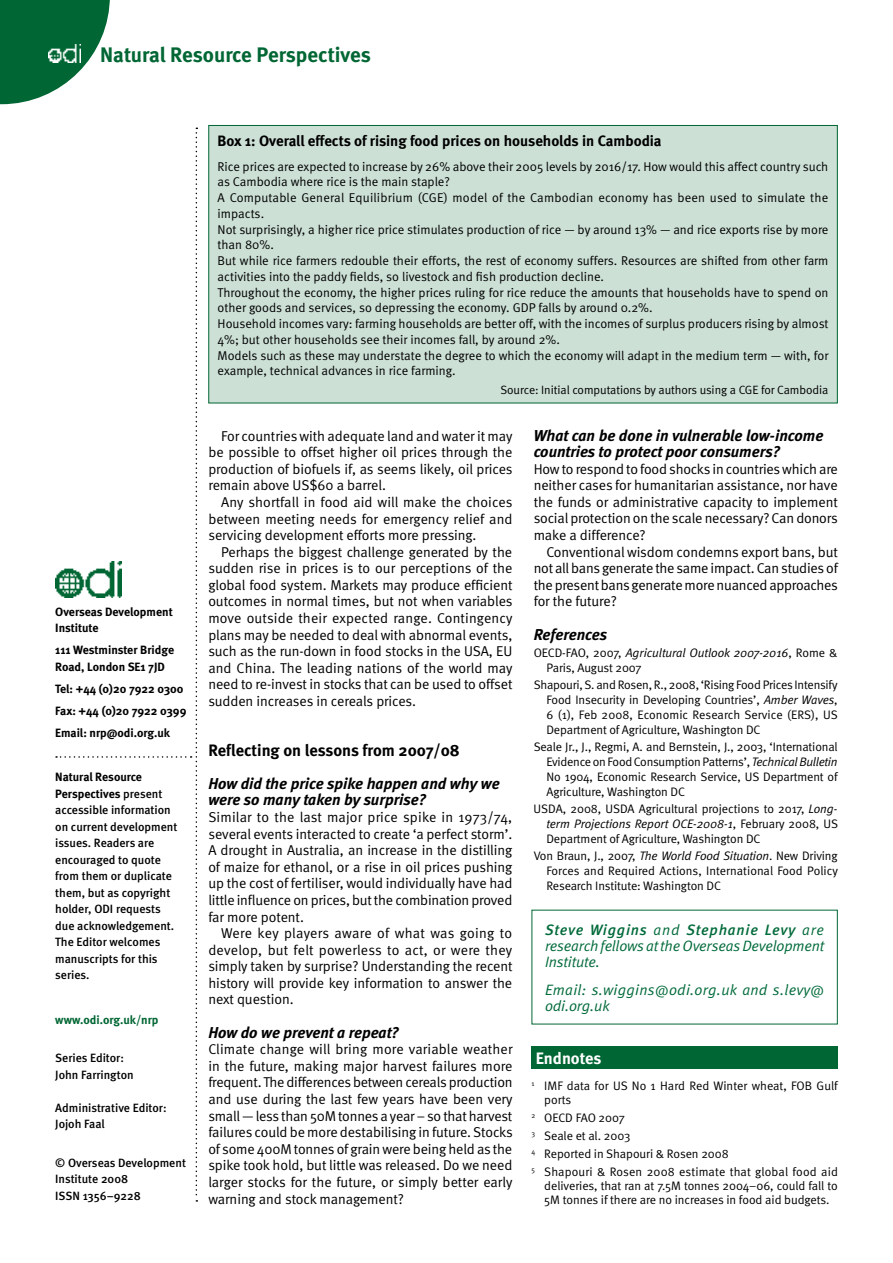
<style>
.page{position:relative;width:893px;height:1263px;background:#fff}
.page>*{position:absolute;margin:0;border:0;box-sizing:border-box;transform-origin:0 0}
.t1{font:700 21px "Meta";letter-spacing:-.005em;color:#063}
.t2{font:700 16.5px "Meta";color:#000}
.t3{font:700 16.5px "Meta";color:#fff}
.t4{font:italic 700 15.75px/16.6px "Meta";color:#000}
.t5{font:700 15px "Meta";color:#000}
.t6{font:italic 15px/15.8px "Meta Normal";letter-spacing:-.005em;color:#006a3a}
.t7{font:italic 15px/15.8px "Meta Normal";letter-spacing:.02em;color:#006a3a}
.t8{font:italic 500 15px "Meta";letter-spacing:.05em;color:#006a3a}
.t9{font:14.25px/16.6px "Meta Normal";letter-spacing:-.01em;color:#000;text-align:justify}
.t10{font:12.75px/15.8px "Meta Normal";color:#000}
.t11{font:12.3px/15px "Meta Normal";letter-spacing:-.005em;color:#000}
.t12{font:500 12px/16.5px "Meta";color:#000}
.t13{font:700 12px/16.5px "Meta";color:#000}
.t14{font:12px "Meta Normal";letter-spacing:-.005em;color:#000}
.t15{font:700 12px "Meta";color:#063}
.s1{font-weight:700}
.s2{font-style:italic}
.s3{font-family:"Meta Normal";font-weight:400}
</style>
<div class="page">
<svg style="left:0;top:0;width:110px;height:104px"></svg>
<div style="left:48px;top:43px;width:33px;height:19px;background:#063"></div>
<img style="left:48px;top:45px;width:33px;height:17px">
<svg style="left:56px;top:128px;width:141px;height:1074px"></svg>
<div style="left:531px;top:1046px;width:307px;height:23px;background:#063"></div>
<div style="left:209px;top:125px;width:628px;height:278px;background:#cce0d6"></div>
<div style="left:208px;top:125px;width:630px;height:278px;border:1px solid #063"></div>
<h1 class="t1" style="left:100px;top:41px;width:272px">Natural Resource Perspectives</h1>
<p class="t13" style="left:55px;top:603px;width:119px">Overseas Development<br>Institute</p>
<p class="t13" style="left:55px;top:642px;width:120px">111 Westminster Bridge<br>Road, London SE1 7JD</p>
<p class="t13" style="left:55px;top:677px;width:133px;line-height:22px">Tel: +44 (0)20 7922 0300<br>Fax: +44 (0)20 7922 0399<br>Email: nrp@odi.org.uk</p>
<p class="t12" style="left:55px;top:769px;width:124px"><span class="s1">Natural Resource<br>Perspectives</span> present accessible information on current development issues. Readers are encouraged to quote from them or duplicate them, but as copyright holder, ODI requests due acknowledgement.<br>The Editor welcomes manuscripts for this series.</p>
<p class="t15" style="left:55px;top:1012px;width:105px">www.odi.org.uk/nrp</p>
<p class="t12" style="left:55px;top:1049px;width:80px">Series Editor:<br>John Farrington</p>
<p class="t12" style="left:55px;top:1099px;width:113px">Administrative Editor:<br>Jojoh Faal</p>
<p class="t12" style="left:55px;top:1154px;width:132px">© Overseas Development<br>Institute 2008<br>ISSN 1356–9228</p>
<p class="t5" style="left:218px;top:132px;width:446px">Box 1: Overall effects of rising food prices on households in Cambodia</p>
<p class="t10" style="left:218px;top:158px;width:612px">Rice prices are expected to increase by 26% above their 2005 levels by 2016/17. How would this affect country such as Cambodia where rice is the main staple?<br>A Computable General Equilibrium (CGE) model of the Cambodian economy has been used to simulate the impacts.<br>Not surprisingly, a higher rice price stimulates production of rice — by around 13% — and rice exports rise by more than 80%.<br>But while rice farmers redouble their efforts, the rest of economy suffers. Resources are shifted from other farm activities into the paddy fields, so livestock and fish production decline.<br>Throughout the economy, the higher prices ruling for rice reduce the amounts that households have to spend on other goods and services, so depressing the economy. GDP falls by around 0.2%.<br>Household incomes vary: farming households are better off, with the incomes of surplus producers rising by almost 4%; but other households see their incomes fall, by around 2%.<br>Models such as these may understate the degree to which the economy will adapt in the medium term — with, for example, technical advances in rice farming.</p>
<p class="t14" style="left:500px;top:383px;width:329px">Source: Initial computations by authors using a CGE for Cambodia</p>
<p class="t9" style="left:208px;top:427px;width:306px;text-indent:13px">For countries with adequate land and water it may be possible to offset higher oil prices through the production of biofuels if, as seems likely, oil prices remain above US$60 a barrel.</p>
<p class="t9" style="left:208px;top:493px;width:306px;text-indent:13px">Any shortfall in food aid will make the choices between meeting needs for emergency relief and servicing development efforts more pressing.</p>
<p class="t9" style="left:208px;top:543px;width:306px;text-indent:13px">Perhaps the biggest challenge generated by the sudden rise in prices is to our perceptions of the global food system. Markets may produce efficient outcomes in normal times, but not when variables move outside their expected range. Contingency plans may be needed to deal with abnormal events, such as the run-down in food stocks in the USA, EU and China. The leading nations of the world may need to re-invest in stocks that can be used to offset sudden increases in cereals prices.</p>
<p class="t2" style="left:208px;top:739px;width:253px">Reflecting on lessons from 2007/08</p>
<p class="t4" style="left:208px;top:775px;width:293px">How did the price spike happen and why we were so many taken by surprise?</p>
<p class="t9" style="left:208px;top:808px;width:306px">Similar to the last major price spike in 1973/74, several events interacted to create ‘a perfect storm’.<br>A drought in Australia, an increase in the distilling of maize for ethanol, or a rise in oil prices pushing up the cost of fertiliser, would individually have had little influence on prices, but the combination proved far more potent.</p>
<p class="t9" style="left:208px;top:925px;width:306px;text-indent:13px">Were key players aware of what was going to develop, but felt powerless to act, or were they simply taken by surprise? Understanding the recent history will provide key information to answer the next question.</p>
<p class="t4" style="left:208px;top:1023px;width:192px">How do we prevent a repeat?</p>
<p class="t9" style="left:208px;top:1041px;width:306px">Climate change will bring more variable weather in the future, making major harvest failures more frequent. The differences between cereals production and use during the last few years have been very small — less than 50M tonnes a year – so that harvest failures could be more destabilising in future. Stocks of some 400M tonnes of grain were being held as the spike took hold, but little was released. Do we need larger stocks for the future, or simply better early warning and stock management?</p>
<p class="t4" style="left:534px;top:426px;width:291px">What can be done in vulnerable low-income countries to protect poor consumers?</p>
<p class="t9" style="left:534px;top:460px;width:306px">How to respond to food shocks in countries which are neither cases for humanitarian assistance, nor have the funds or administrative capacity to implement social protection on the scale necessary? Can donors make a difference?</p>
<p class="t9" style="left:534px;top:543px;width:306px;text-indent:13px">Conventional wisdom condemns export bans, but not all bans generate the same impact. Can studies of the present bans generate more nuanced approaches for the future?</p>
<p class="t4" style="left:534px;top:625px;width:75px">References</p>
<p class="t11" style="left:546px;top:645px;width:293px;text-indent:-13px">OECD-FAO, 2007, <span class="s2">Agricultural Outlook 2007-2016</span>, Rome &amp;<br>Paris, August 2007</p>
<p class="t11" style="left:546px;top:677px;width:293px;text-align:justify;text-indent:-13px">Shapouri, S. and Rosen, R., 2008, ‘Rising Food Prices Intensify Food Insecurity in Developing Countries’, <span class="s2">Amber Waves</span>, 6 (1), Feb 2008, Economic Research Service (ERS), US Department of Agriculture, Washington DC</p>
<p class="t11" style="left:546px;top:739px;width:293px;text-align:justify;text-indent:-13px">Seale Jr., J., Regmi, A. and Bernstein, J., 2003, ‘International Evidence on Food Consumption Patterns’, <span class="s2">Technical Bulletin </span>No 1904, Economic Research Service, US Department of Agriculture, Washington DC</p>
<p class="t11" style="left:546px;top:801px;width:293px;text-align:justify;text-indent:-13px">USDA, 2008, USDA Agricultural projections to 2017, <span class="s2">Long&shy;term Projections Report OCE-2008-1</span>, February 2008, US Department of Agriculture, Washington DC</p>
<p class="t11" style="left:546px;top:848px;width:293px;text-align:justify;text-indent:-13px">Von Braun, J., 2007, <span class="s2">The World Food Situation</span>. New Driving Forces and Required Actions, International Food Policy Research Institute: Washington DC</p>
<p class="t8" style="left:545px;top:921px;width:281px">Steve Wiggins <span class="s3">and</span> Stephanie Levy <span class="s3">are</span></p>
<p class="t6" style="left:545px;top:938px;width:281px">research fellows at the Overseas Development<br>Institute.</p>
<p class="t7" style="left:545px;top:982px;width:281px">Email: s.wiggins@odi.org.uk and s.levy@ odi.org.uk</p>
<p class="t3" style="left:536px;top:1048px;width:67px">Endnotes</p>
<p class="t11" style="left:544px;top:1078px;width:295px;line-height:13.8px;text-indent:-13px"><sup>1</sup> IMF data for US No 1 Hard Red Winter wheat, FOB Gulf ports</p>
<p class="t11" style="left:531px;top:1108px;width:308px;line-height:18px"><sup>2</sup> OECD FAO 2007<br><sup>3</sup> Seale et al. 2003<br><sup>4</sup> Reported in Shapouri &amp; Rosen 2008<br><sup>5</sup> Shapouri &amp; Rosen 2008 estimate that global food aid</p>
<p class="t11" style="left:544px;top:1178px;width:295px;line-height:13.8px">deliveries, that ran at 7.5M tonnes 2004–06, could fall to<br>5M tonnes if there are no increases in food aid budgets.</p>
</div>
